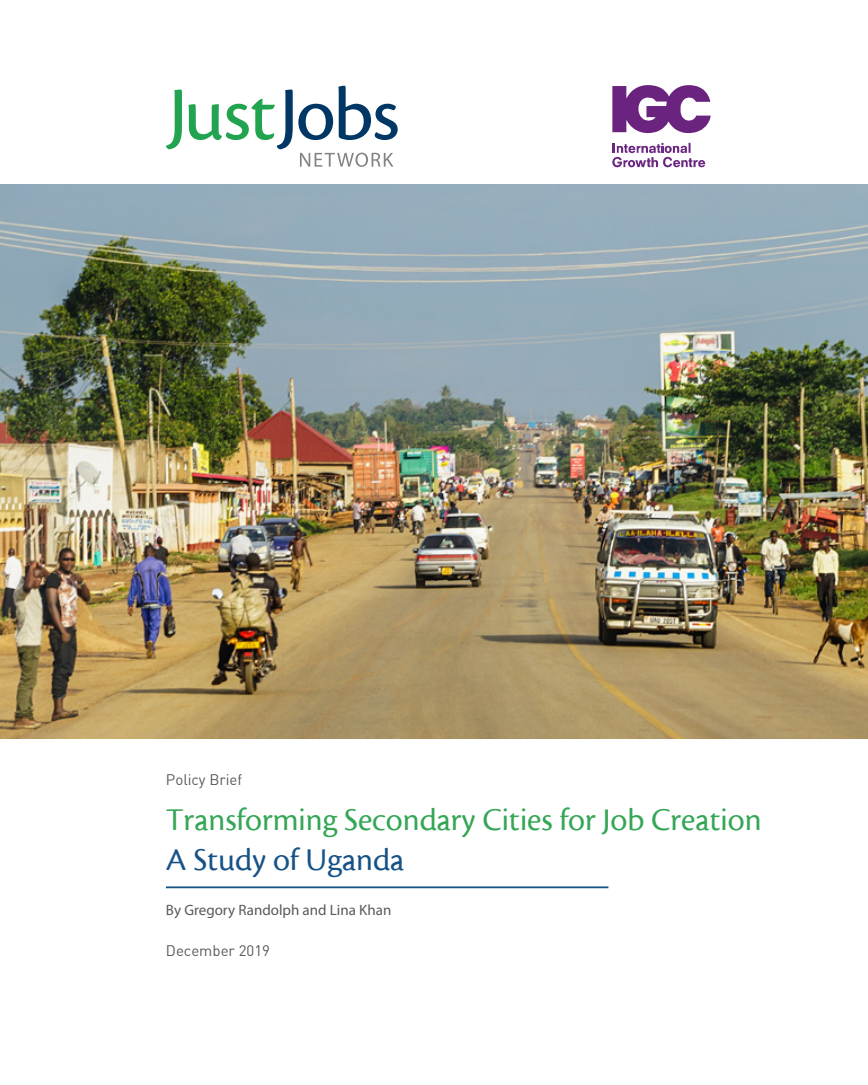
<style>
.page{position:relative;width:868px;height:1085px;background:#fff}
.page>*{position:absolute;margin:0;border:0;box-sizing:border-box;transform-origin:0 0}
.t1{font:33px "Cronos MM";color:#35a655}
.t2{font:33px "Cronos MM";color:#175287}
.t3{font:15px "Myriad Pro";color:#58595b}
.t4{font:15px "DIN Bek";color:#58595b}
</style>
<div class="page">
<hr style="left:166px;top:886px;width:442px;height:2px;background:#175287">
<img style="left:0;top:184px;width:867px;height:554px">
<svg style="left:166px;top:89px;width:16px;height:60px"></svg>
<svg style="left:188px;top:86px;width:209px;height:81px"></svg>
<svg style="left:612px;top:85px;width:98px;height:48px"></svg>
<svg style="left:612px;top:143px;width:93px;height:24px"></svg>
<p class="t4" style="left:166px;top:770px;width:78px">Policy Brief</p>
<p class="t1" style="left:166px;top:802px;width:597px">Transforming Secondary Cities for Job Creation</p>
<p class="t2" style="left:166px;top:842px;width:240px">A Study of Uganda</p>
<p class="t3" style="left:166px;top:900px;width:227px">By Gregory Randolph and Lina Khan</p>
<p class="t4" style="left:166px;top:940px;width:106px">December 2019</p>
</div>
